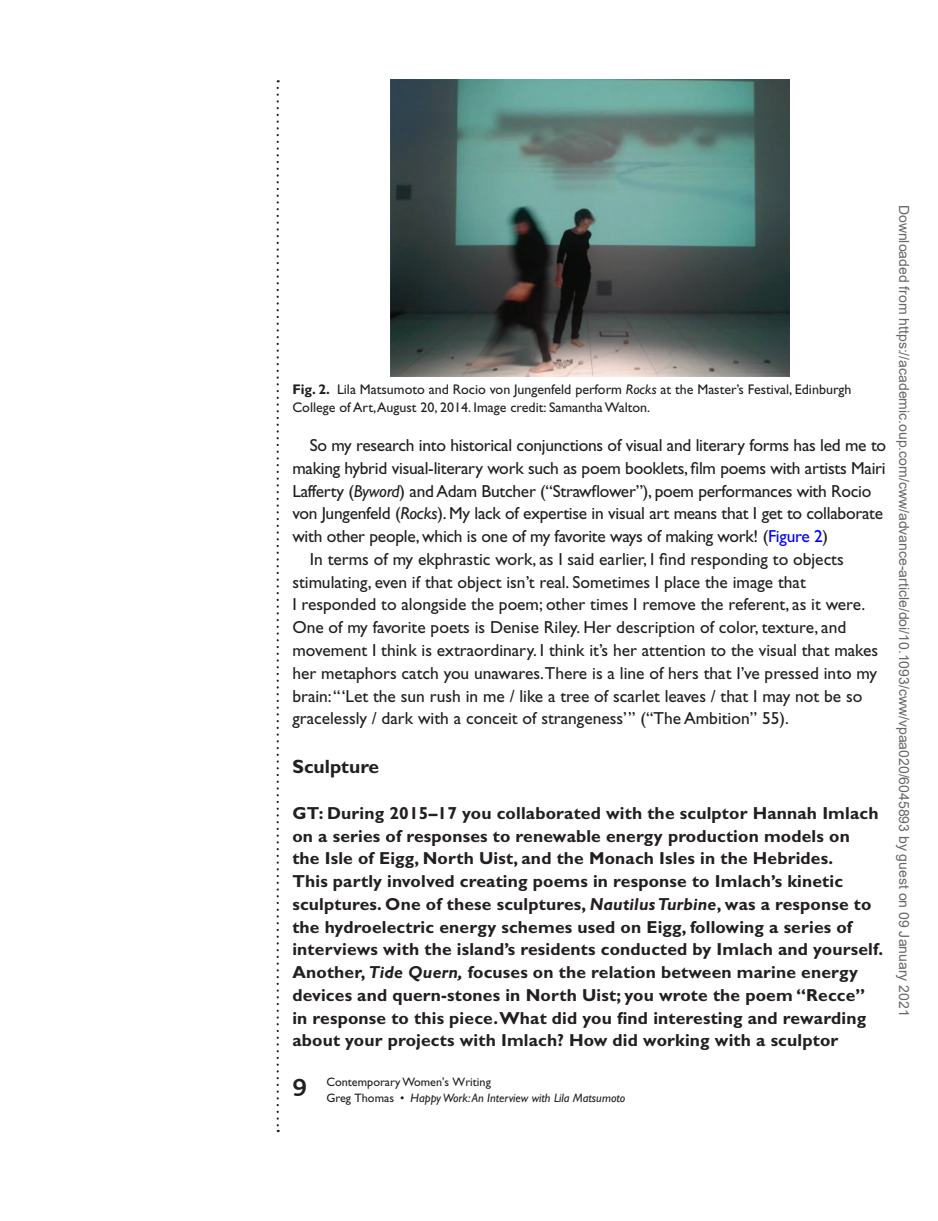
<style>
.page{position:relative;width:938px;height:1221px;background:#fff}
.page>*{position:absolute;margin:0;border:0;box-sizing:border-box;transform-origin:0 0}
.t1{font:700 26.25px "Bliss";color:#231f20}
.t2{font:700 19.25px "Gill Sans Std";color:#231f20}
.t3{font:17.5px "Gill Sans Std";color:#231f20}
.t4{font:700 17.5px/22.8px "Gill Sans Std";letter-spacing:.01em;color:#231f20}
.t5{font:14px/17.5px "Gill Sans Std";color:#231f20}
.t6{font:14px "Arial";color:#666}
.t7{font:italic 12.25px/15.8px "Gill Sans Std";color:#231f20}
.s1{font-weight:700}
.s2{font-style:italic}
.s3{color:#00f}
.s4{font-style:normal}
</style>
<div class="page">
<svg style="left:276px;top:88px;width:3px;height:1043px"></svg>
<img style="left:390px;top:80px;width:399px;height:296px">
<p class="t5" style="left:292px;top:381px;width:560px"><span class="s1">Fig. 2.</span> Lila Matsumoto and Rocio von Jungenfeld perform <span class="s2">Rocks</span> at the Master’s Festival, Edinburgh<br>College of Art, August 20, 2014. Image credit: Samantha Walton.</p>
<p class="t3" style="left:310px;top:435px;width:578px">So my research into historical conjunctions of visual and literary forms has led me to</p>
<p class="t3" style="left:292px;top:458px;width:595px">making hybrid visual-literary work such as poem booklets, film poems with artists Mairi</p>
<p class="t3" style="left:292px;top:480px;width:580px">Lafferty (<span class="s2">Byword</span>) and Adam Butcher (“Strawflower”), poem performances with Rocio</p>
<p class="t3" style="left:292px;top:503px;width:592px">von Jungenfeld (<span class="s2">Rocks</span>). My lack of expertise in visual art means that I get to collaborate</p>
<p class="t3" style="left:292px;top:526px;width:537px">with other people, which is one of my favorite ways of making work! (<span class="s3">Figure 2</span>)</p>
<p class="t3" style="left:310px;top:549px;width:535px">In terms of my ekphrastic work, as I said earlier, I find responding to objects</p>
<p class="t3" style="left:292px;top:571px;width:515px">stimulating, even if that object isn’t real. Sometimes I place the image that</p>
<p class="t3" style="left:292px;top:594px;width:574px">I responded to alongside the poem; other times I remove the referent, as it were.</p>
<p class="t3" style="left:292px;top:617px;width:555px">One of my favorite poets is Denise Riley. Her description of color, texture, and</p>
<p class="t3" style="left:292px;top:640px;width:587px">movement I think is extraordinary. I think it’s her attention to the visual that makes</p>
<p class="t3" style="left:292px;top:662px;width:586px">her metaphors catch you unawares.There is a line of hers that I’ve pressed into my</p>
<p class="t3" style="left:292px;top:685px;width:571px">brain: “‘Let the sun rush in me / like a tree of scarlet leaves / that I may not be so</p>
<p class="t3" style="left:292px;top:708px;width:498px">gracelessly / dark with a conceit of strangeness’” (“The Ambition” 55).</p>
<p class="t2" style="left:292px;top:755px;width:88px">Sculpture</p>
<p class="t4" style="left:292px;top:801px;width:592px">GT: During 2015–17 you collaborated with the sculptor Hannah Imlach on a series of responses to renewable energy production models on<br>the Isle of Eigg, North Uist, and the Monach Isles in the Hebrides.<br>This partly involved creating poems in response to Imlach’s kinetic sculptures. One of these sculptures, <span class="s2">Nautilus Turbine</span>, was a response to the hydroelectric energy schemes used on Eigg, following a series of interviews with the island’s residents conducted by Imlach and yourself.<br>Another, <span class="s2">Tide Quern,</span> focuses on the relation between marine energy devices and quern-stones in North Uist; you wrote the poem “Recce” in response to this piece. What did you find interesting and rewarding about your projects with Imlach? How did working with a sculptor</p>
<p class="t6" style="left:909px;top:205px;width:813px;rotate:90deg">Downloaded from https://academic.oup.com/cww/advance-article/doi/10.1093/cww/vpaa020/6045893 by guest on 09 January 2021</p>
<h1 class="t1" style="left:292px;top:1073px;width:16px">9</h1>
<p class="t7" style="left:326px;top:1074px;width:300px"><span class="s4">Contemporary Women's Writing<br>Greg Thomas •</span> Happy Work: An Interview with Lila Matsumoto</p>
</div>
